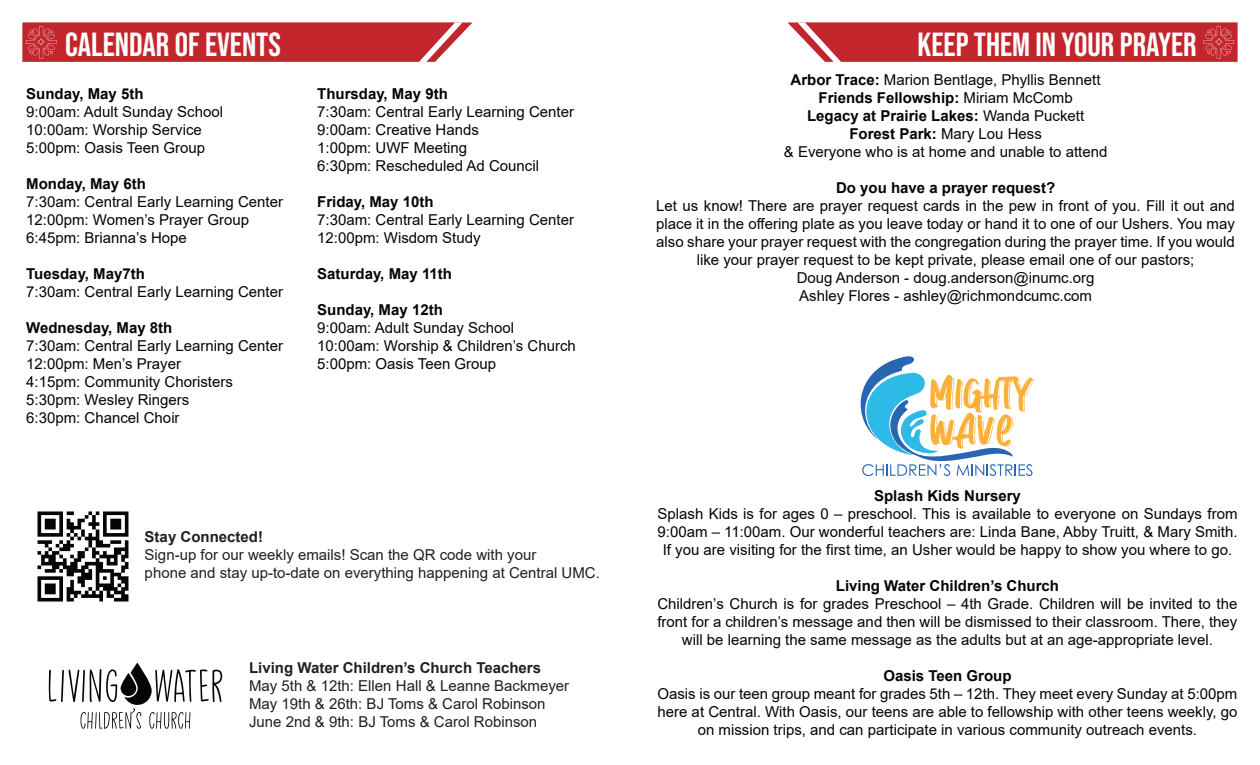
<style>
.page{position:relative;width:1260px;height:765px;background:#fff}
.page>*{position:absolute;margin:0;border:0;box-sizing:border-box;transform-origin:0 0}
.t1{font:33.38px "Bebas Neue";color:#fff}
.t2{font:15px/18px "Arial";color:#040503}
.t3{font:15px/18px "Arial";color:#231f20}
.t4{font:700 15px "Arial";color:#040503}
.t5{font:700 15px "Arial";color:#231f20}
.s1{font-weight:700}
</style>
<div class="page">
<svg style="left:49px;top:663px;width:173px;height:66px"></svg>
<img style="left:37px;top:511px;width:92px;height:91px">
<svg style="left:788px;top:22px;width:450px;height:40px;background:#c7353c"></svg>
<svg style="left:22px;top:22px;width:450px;height:40px;background:#c7353c"></svg>
<svg style="left:860px;top:356px;width:174px;height:120px"></svg>
<h1 class="t1" style="left:65px;top:25px;width:217px">CALENDAR OF EVENTS</h1>
<h1 class="t1" style="left:918px;top:25px;width:281px">KEEP THEM IN YOUR PRAYER</h1>
<p class="t4" style="left:26px;top:83px;width:119px">Sunday, May 5th</p>
<p class="t2" style="left:26px;top:102px;width:198px">9:00am: Adult Sunday School<br>10:00am: Worship Service<br>5:00pm: Oasis Teen Group</p>
<p class="t4" style="left:26px;top:173px;width:121px">Monday, May 6th</p>
<p class="t2" style="left:26px;top:192px;width:258px">7:30am: Central Early Learning Center<br>12:00pm: Women’s Prayer Group<br>6:45pm: Brianna’s Hope</p>
<p class="t4" style="left:26px;top:263px;width:120px">Tuesday, May7th</p>
<p class="t2" style="left:26px;top:282px;width:258px">7:30am: Central Early Learning Center</p>
<p class="t4" style="left:26px;top:317px;width:148px">Wednesday, May 8th</p>
<p class="t2" style="left:26px;top:336px;width:258px">7:30am: Central Early Learning Center<br>12:00pm: Men’s Prayer<br>4:15pm: Community Choristers<br>5:30pm: Wesley Ringers<br>6:30pm: Chancel Choir</p>
<p class="t4" style="left:317px;top:83px;width:132px">Thursday, May 9th</p>
<p class="t2" style="left:317px;top:103px;width:258px">7:30am: Central Early Learning Center<br>9:00am: Creative Hands<br>1:00pm: UWF Meeting<br>6:30pm: Rescheduled Ad Council</p>
<p class="t4" style="left:317px;top:191px;width:118px">Friday, May 10th</p>
<p class="t2" style="left:317px;top:211px;width:258px">7:30am: Central Early Learning Center<br>12:00pm: Wisdom Study</p>
<p class="t4" style="left:317px;top:263px;width:136px">Saturday, May 11th</p>
<p class="t4" style="left:317px;top:299px;width:127px">Sunday, May 12th</p>
<p class="t2" style="left:317px;top:319px;width:260px">9:00am: Adult Sunday School<br>10:00am: Worship &amp; Children’s Church<br>5:00pm: Oasis Teen Group</p>
<p class="t5" style="left:145px;top:527px;width:120px">Stay Connected!</p>
<p class="t3" style="left:145px;top:546px;width:457px">Sign-up for our weekly emails! Scan the QR code with your<br>phone and stay up-to-date on everything happening at Central UMC.</p>
<p class="t5" style="left:249px;top:657px;width:293px">Living Water Children’s Church Teachers</p>
<p class="t3" style="left:249px;top:676px;width:322px">May 5th &amp; 12th: Ellen Hall &amp; Leanne Backmeyer<br>May 19th &amp; 26th: BJ Toms &amp; Carol Robinson<br>June 2nd &amp; 9th: BJ Toms &amp; Carol Robinson</p>
<p class="t2" style="left:784px;top:71px;width:325px;text-align:center"><span class="s1">Arbor Trace:</span> Marion Bentlage, Phyllis Bennett <span class="s1">Friends Fellowship:</span> Miriam McComb<br><span class="s1">Legacy at Prairie Lakes:</span> Wanda Puckett <span class="s1">Forest Park:</span> Mary Lou Hess<br>&amp; Everyone who is at home and unable to attend</p>
<p class="t4" style="left:836px;top:177px;width:221px">Do you have a prayer request?</p>
<p class="t2" style="left:656px;top:197px;width:580px;text-align:center">Let us know! There are prayer request cards in the pew in front of you. Fill it out and place it in the offering plate as you leave today or hand it to one of our Ushers. You may also share your prayer request with the congregation during the prayer time. If you would like your prayer request to be kept private, please email one of our pastors;<br>Doug Anderson - doug.anderson@inumc.org<br>Ashley Flores - ashley@richmondcumc.com</p>
<p class="t4" style="left:874px;top:485px;width:148px">Splash Kids Nursery</p>
<p class="t2" style="left:657px;top:504px;width:582px;text-align:center">Splash Kids is for ages 0 – preschool. This is available to everyone on Sundays from<br>9:00am – 11:00am. Our wonderful teachers are: Linda Bane, Abby Truitt, &amp; Mary Smith.<br>If you are visiting for the first time, an Usher would be happy to show you where to go.</p>
<p class="t4" style="left:836px;top:575px;width:225px">Living Water Children’s Church</p>
<p class="t2" style="left:657px;top:594px;width:581px;text-align:center">Children’s Church is for grades Preschool – 4th Grade. Children will be invited to the front for a children’s message and then will be dismissed to their classroom. There, they will be learning the same message as the adults but at an age-appropriate level.</p>
<p class="t4" style="left:883px;top:665px;width:130px">Oasis Teen Group</p>
<p class="t2" style="left:657px;top:684px;width:582px;text-align:center">Oasis is our teen group meant for grades 5th – 12th. They meet every Sunday at 5:00pm here at Central. With Oasis, our teens are able to fellowship with other teens weekly, go on mission trips, and can participate in various community outreach events.</p>
</div>
